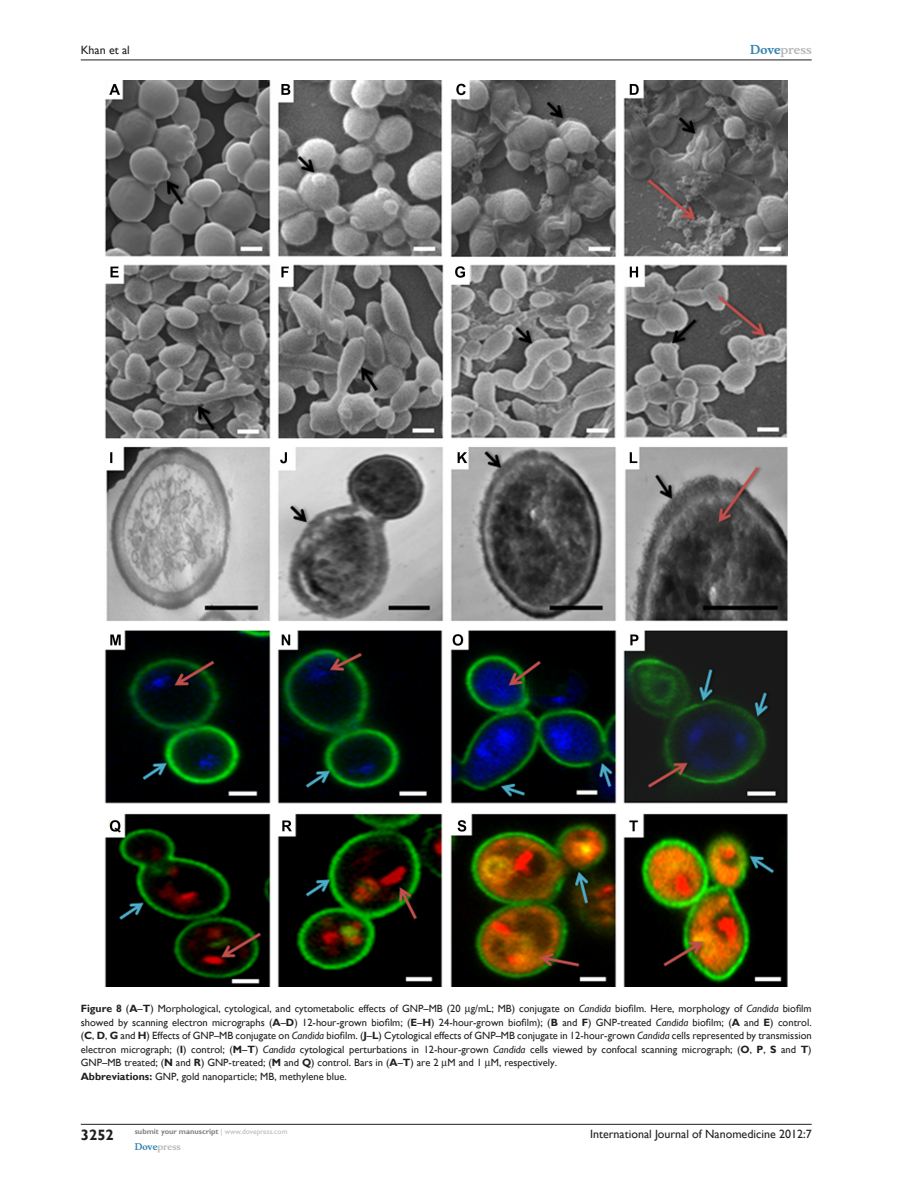
<style>
.page{position:relative;width:918px;height:1188px;background:#fff}
.page>*{position:absolute;margin:0;border:0;box-sizing:border-box;transform-origin:0 0}
.t1{font:700 15px "Gill Sans";color:#231f20}
.t2{font:12px "Gill Sans";color:#231f20}
.t3{font:700 12px "Musee";color:#b8b9bc}
.FC{font:10.5px/13.5px "Gill Sans";color:#231f20;text-align:justify}
.FigSNRI{font:10.5px "Gill Sans";color:#231f20}
.t4{font:700 9px "Musee";color:#b8b9bc}
.t5{font:700 7.5px "Gill Sans";color:#808285}
.s1{color:#3485ae}
.s2{font-weight:700}
.s3{font-style:italic}
.s4{font-weight:400;color:#b8b9bc}
</style>
<div class="page">
<img style="left:105px;top:81px;width:683px;height:906px">
<hr style="left:81px;top:1124px;width:731px;height:1px;background:#231f20">
<hr style="left:81px;top:60px;width:731px;height:1px;background:#231f20">
<p class="t2" style="left:81px;top:43px;width:51px">Khan et al</p>
<p class="t3" style="left:750px;top:43px;width:63px"><span class="s1">Dove</span>press</p>
<p class="FC" style="left:81px;top:1002px;width:732px"><span class="s2">Figure 8</span> (<span class="s2">a</span>–<span class="s2">t</span>) Morphological, cytological, and cytometabolic effects of GNP–MB (20 g/mL; MB) conjugate on <span class="s3">Candida</span> biofilm. Here, morphology of <span class="s3">Candida</span> biofilm showed by scanning electron micrographs (<span class="s2">a</span>–<span class="s2">d</span>) 12-hour-grown biofilm; (<span class="s2">e</span>–<span class="s2">h</span>) 24-hour-grown biofilm); (<span class="s2">b</span> and <span class="s2">f</span>) GNP-treated <span class="s3">Candida</span> biofilm; (<span class="s2">a</span> and <span class="s2">e</span>) control. (<span class="s2">c</span>, <span class="s2">d</span>, <span class="s2">g</span> and <span class="s2">h</span>) Effects of GNP–MB conjugate on <span class="s3">Candida</span> biofilm. (<span class="s2">j</span>–<span class="s2">l</span>) Cytological effects of GNP–MB conjugate in 12-hour-grown <span class="s3">Candida</span> cells represented by transmission electron micrograph; (<span class="s2">i</span>) control; (<span class="s2">M</span>–<span class="s2">T</span>) <span class="s3">Candida</span> cytological perturbations in 12-hour-grown <span class="s3">Candida</span> cells viewed by confocal scanning micrograph; (<span class="s2">o</span>, <span class="s2">p</span>, <span class="s2">s</span> and <span class="s2">t</span>)<br>GNP–MB treated; (<span class="s2">n</span> and <span class="s2">r</span>) GNP-treated; (<span class="s2">m</span> and <span class="s2">q</span>) control. Bars in (<span class="s2">a</span>–<span class="s2">T</span>) are 2 M and 1 M, respectively.</p>
<p class="FigSNRI" style="left:81px;top:1070px;width:267px"><span class="s2">Abbreviations:</span> GNP, gold nanoparticle; MB, methylene blue.</p>
<h1 class="t1" style="left:81px;top:1126px;width:35px">3252</h1>
<p class="t5" style="left:135px;top:1127px;width:154px">submit your manuscript <span class="s4">| www.dovepress.com</span></p>
<p class="t4" style="left:135px;top:1141px;width:48px"><span class="s1">Dove</span>press</p>
<p class="t2" style="left:590px;top:1127px;width:223px">International Journal of Nanomedicine 2012:7</p>
</div>
